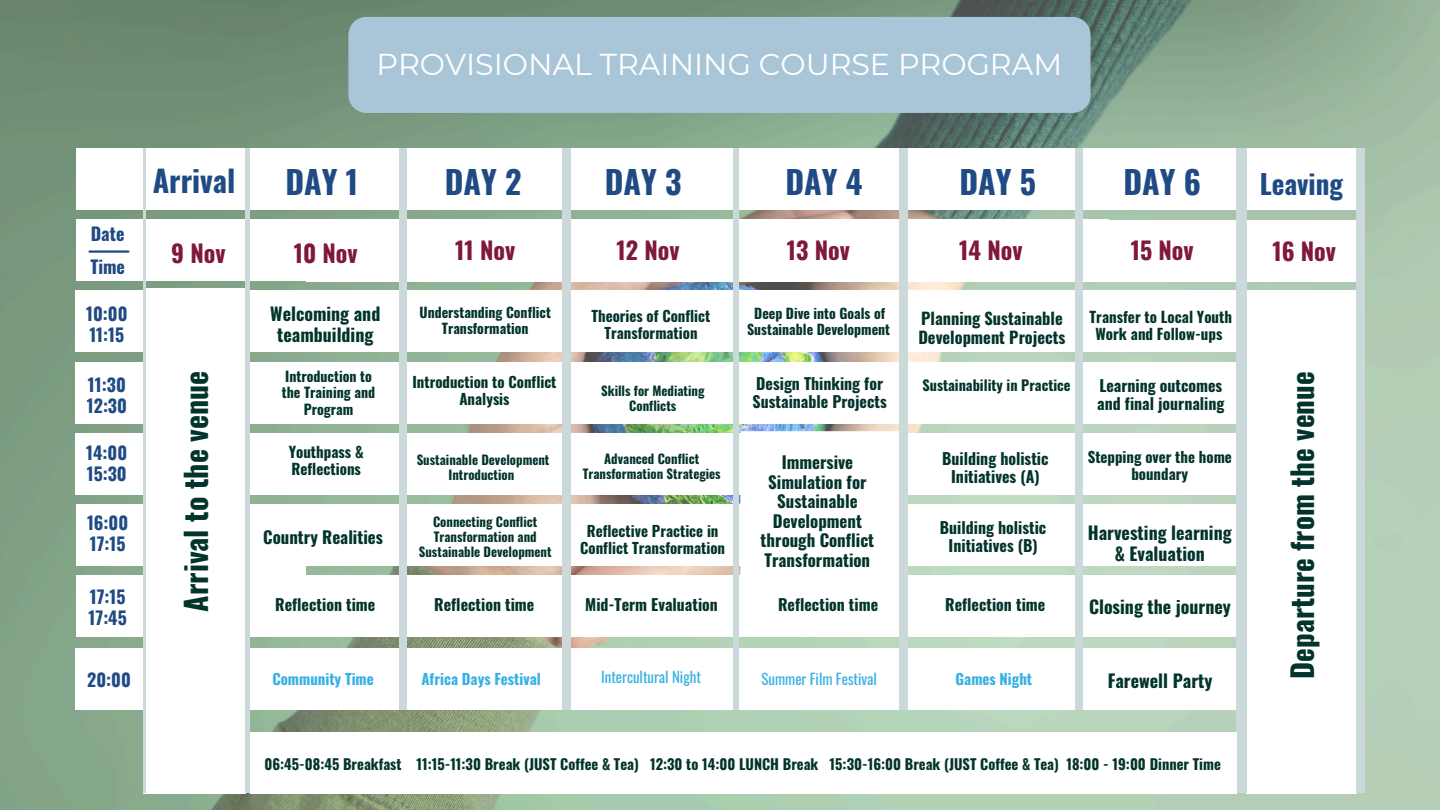
<style>
.page{position:relative;width:1440px;height:810px;background:#fff}
.page>*{position:absolute;margin:0;border:0;box-sizing:border-box;transform-origin:0 0}
.t1{font:700 32px "Oswald";color:#1f4a84}
.t2{font:30.1px "Montserrat";color:#fff}
.t3{font:700 30px "Oswald";color:#1f4a84}
.t4{font:700 29.9px "Oswald";color:#02342b}
.t5{font:700 29.1px "Oswald";color:#02342b}
.t6{font:700 27px "Oswald";color:#1f4a84}
.t7{font:700 24px "Oswald";color:#7f183c}
.t8{font:700 17.9px/21px "Oswald";color:#02342b;text-align:center}
.t9{font:700 17.9px/21px "Oswald";color:#1f4a84}
.t10{font:700 16.9px/19.5px "Oswald";color:#02342b;text-align:center}
.t11{font:700 16.4px/18.8px "Oswald";color:#02342b}
.t12{font:700 15.9px/18px "Oswald";color:#02342b}
.t13{font:700 15px/17.2px "Oswald";color:#02342b;text-align:center}
.t14{font:700 14.9px/17.2px "Oswald";color:#02342b;text-align:center}
.t15{font:700 14.9px "Oswald";color:#38b0e3}
.t16{font:14.9px "Oswald";color:#38b0e3}
.t17{font:700 14.5px "Oswald";color:#02342b}
.t18{font:700 14.3px "Oswald";color:#02342b}
.t19{font:700 14px/16.5px "Oswald";color:#02342b;text-align:center}
.t20{font:700 13.9px/15.8px "Oswald";color:#02342b;text-align:center}
.t21{font:700 12.9px/15px "Oswald";color:#02342b;text-align:center}
</style>
<div class="page">
<img style="left:0;top:0;width:1440px;height:810px">
<div style="left:348px;top:17px;width:743px;height:96px;background:#a9c6d8;border-radius:18px"></div>
<div style="left:307px;top:220px;width:1057px;height:61px;background:#fff"></div>
<div style="left:185px;top:515px;width:121px;height:121px;background:#fff"></div>
<div style="left:77px;top:148px;width:1287px;height:62px;background:#fff"></div>
<div style="left:76px;top:219px;width:1032px;height:62px;background:#fff"></div>
<div style="left:76px;top:291px;width:1285px;height:61px;background:#fff"></div>
<div style="left:76px;top:362px;width:1285px;height:61px;background:#fff"></div>
<div style="left:76px;top:433px;width:1169px;height:62px;background:#fff"></div>
<div style="left:76px;top:504px;width:1170px;height:62px;background:#fff"></div>
<img style="left:143px;top:289px;width:102px;height:505px">
<div style="left:76px;top:576px;width:1170px;height:61px;background:#fff"></div>
<img style="left:562px;top:372px;width:1px;height:51px">
<div style="left:76px;top:648px;width:1285px;height:62px;background:#fff"></div>
<hr style="left:90px;top:250px;width:38px;height:3px;background:#1f4a84">
<img style="left:1247px;top:352px;width:109px;height:442px">
<div style="left:1356px;top:148px;width:9px;height:645px;background:#cbd9db"></div>
<div style="left:399px;top:148px;width:8px;height:562px;background:#cbd9db"></div>
<div style="left:563px;top:148px;width:8px;height:562px;background:#cbd9db"></div>
<div style="left:733px;top:148px;width:6px;height:562px;background:#cbd9db"></div>
<div style="left:899px;top:148px;width:9px;height:562px;background:#cbd9db"></div>
<div style="left:1076px;top:148px;width:7px;height:562px;background:#cbd9db"></div>
<div style="left:1237px;top:148px;width:10px;height:645px;background:#cbd9db"></div>
<div style="left:251px;top:732px;width:986px;height:62px;background:#fff"></div>
<hr style="left:143px;top:148px;width:3px;height:645px;background:#cbd9db">
<div style="left:245px;top:148px;width:5px;height:645px;background:#cbd9db"></div>
<svg style="left:740px;top:431px;width:159px;height:145px"></svg>
<h1 class="t2" style="left:377px;top:46px;width:687px">PROVISIONAL TRAINING COURSE PROGRAM</h1>
<h3 class="t9" style="left:90px;top:216px;width:36px;line-height:33px">Date<br>Time</h3>
<h5 class="t9" style="left:86px;top:302px;width:43px">10:00<br>11:15</h5>
<p class="t9" style="left:87px;top:373px;width:42px">11:30<br>12:30</p>
<h3 class="t9" style="left:86px;top:441px;width:42px">14:00<br>15:30</h3>
<h1 class="t9" style="left:87px;top:512px;width:43px">16:00<br>17:15</h1>
<h1 class="t9" style="left:89px;top:585px;width:40px">17:15<br>17:45</h1>
<h1 class="t9" style="left:87px;top:668px;width:45px">20:00</h1>
<h5 class="t3" style="left:153px;top:157px;width:84px">Arrival</h5>
<h5 class="t1" style="left:285px;top:156px;width:74px">DAY 1</h5>
<h5 class="t1" style="left:445px;top:156px;width:78px">DAY 2</h5>
<h5 class="t1" style="left:605px;top:156px;width:78px">DAY 3</h5>
<h5 class="t1" style="left:785px;top:156px;width:79px">DAY 4</h5>
<h5 class="t1" style="left:959px;top:156px;width:78px">DAY 5</h5>
<h5 class="t1" style="left:1123px;top:156px;width:79px">DAY 6</h5>
<h6 class="t7" style="left:171px;top:235px;width:56px">9 Nov</h6>
<h6 class="t7" style="left:294px;top:235px;width:65px">10 Nov</h6>
<p class="t7" style="left:455px;top:231px;width:61px">11 Nov</p>
<p class="t7" style="left:617px;top:231px;width:64px">12 Nov</p>
<p class="t7" style="left:787px;top:231px;width:64px">13 Nov</p>
<p class="t7" style="left:959px;top:231px;width:65px">14 Nov</p>
<p class="t7" style="left:1131px;top:231px;width:64px">15 Nov</p>
<h6 class="t4" style="left:173px;top:612px;width:242px;rotate:-90deg">Arrival to the venue</h6>
<h6 class="t8" style="left:270px;top:302px;width:112px">Welcoming and teambuilding</h6>
<p class="t19" style="left:282px;top:367px;width:95px">Introduction to the Training and<br>Program</p>
<p class="t13" style="left:289px;top:442px;width:76px;text-align:left">Youthpass &amp;<br>Reflections</p>
<h1 class="t10" style="left:263px;top:527px;width:121px">Country Realities</h1>
<p class="t20" style="left:420px;top:304px;width:133px">Understanding Conflict<br>Transformation</p>
<p class="t14" style="left:412px;top:372px;width:146px">Introduction to Conflict<br>Analysis</p>
<p class="t21" style="left:417px;top:452px;width:134px">Sustainable Development</p>
<h6 class="t21" style="left:449px;top:467px;width:67px">Introduction</h6>
<p class="t21" style="left:419px;top:513px;width:134px">Connecting Conflict<br>Transformation and<br>Sustainable Development</p>
<p class="t20" style="left:747px;top:305px;width:145px">Deep Dive into Goals of<br>Sustainable Development</p>
<p class="t11" style="left:918px;top:308px;width:149px">Planning Sustainable<br>Development Projects</p>
<p class="t13" style="left:1090px;top:307px;width:144px">Transfer to Local Youth<br>Work and Follow-ups</p>
<p class="t12" style="left:1097px;top:376px;width:129px">Learning outcomes and final journaling</p>
<p class="t14" style="left:1088px;top:448px;width:146px">Stepping over the home boundary</p>
<p class="t14" style="left:592px;top:307px;width:120px">Theories of Conflict<br>Transformation</p>
<h6 class="t12" style="left:753px;top:374px;width:136px">Design Thinking for<br>Sustainable Projects</h6>
<p class="t18" style="left:922px;top:374px;width:150px">Sustainability in Practice</p>
<h6 class="t21" style="left:601px;top:382px;width:105px">Skills for Mediating<br>Conflicts</h6>
<p class="t12" style="left:942px;top:448px;width:108px;text-align:center">Building holistic<br>Initiatives (A)</p>
<p class="t12" style="left:940px;top:517px;width:108px;text-align:center">Building holistic<br>Initiatives (B)</p>
<h6 class="t21" style="left:583px;top:451px;width:140px">Advanced Conflict<br>Transformation Strategies</h6>
<p class="t10" style="left:761px;top:452px;width:115px">Immersive<br>Simulation for<br>Sustainable<br>Development through Conflict<br>Transformation</p>
<h6 class="t14" style="left:580px;top:522px;width:146px">Reflective Practice in<br>Conflict Transformation</h6>
<p class="t8" style="left:1088px;top:522px;width:145px">Harvesting learning &amp; Evaluation</p>
<h4 class="t12" style="left:275px;top:595px;width:102px">Reflection time</h4>
<p class="t12" style="left:434px;top:595px;width:102px">Reflection time</p>
<h6 class="t12" style="left:585px;top:595px;width:134px">Mid-Term Evaluation</h6>
<p class="t12" style="left:778px;top:595px;width:102px">Reflection time</p>
<p class="t12" style="left:945px;top:594px;width:102px">Reflection time</p>
<p class="t8" style="left:1089px;top:595px;width:143px">Closing the journey</p>
<p class="t15" style="left:272px;top:668px;width:103px">Community Time</p>
<p class="t15" style="left:421px;top:668px;width:121px">Africa Days Festival</p>
<h3 class="t16" style="left:601px;top:665px;width:101px">Intercultural Night</h3>
<p class="t16" style="left:762px;top:668px;width:117px">Summer Film Festival</p>
<h6 class="t15" style="left:956px;top:668px;width:78px">Games Night</h6>
<p class="t8" style="left:1108px;top:669px;width:106px">Farewell Party</p>
<h6 class="t17" style="left:265px;top:752px;width:958px">06:45-08:45 Breakfast 11:15-11:30 Break (JUST Coffee &amp; Tea) 12:30 to 14:00 LUNCH Break 15:30-16:00 Break (JUST Coffee &amp; Tea) 18:00 - 19:00 Dinner Time</h6>
<p class="t6" style="left:1260px;top:162px;width:85px">Leaving</p>
<h6 class="t7" style="left:1272px;top:232px;width:65px">16 Nov</h6>
<p class="t5" style="left:1279px;top:679px;width:309px;rotate:-90deg">Departure from the venue</p>
</div>
